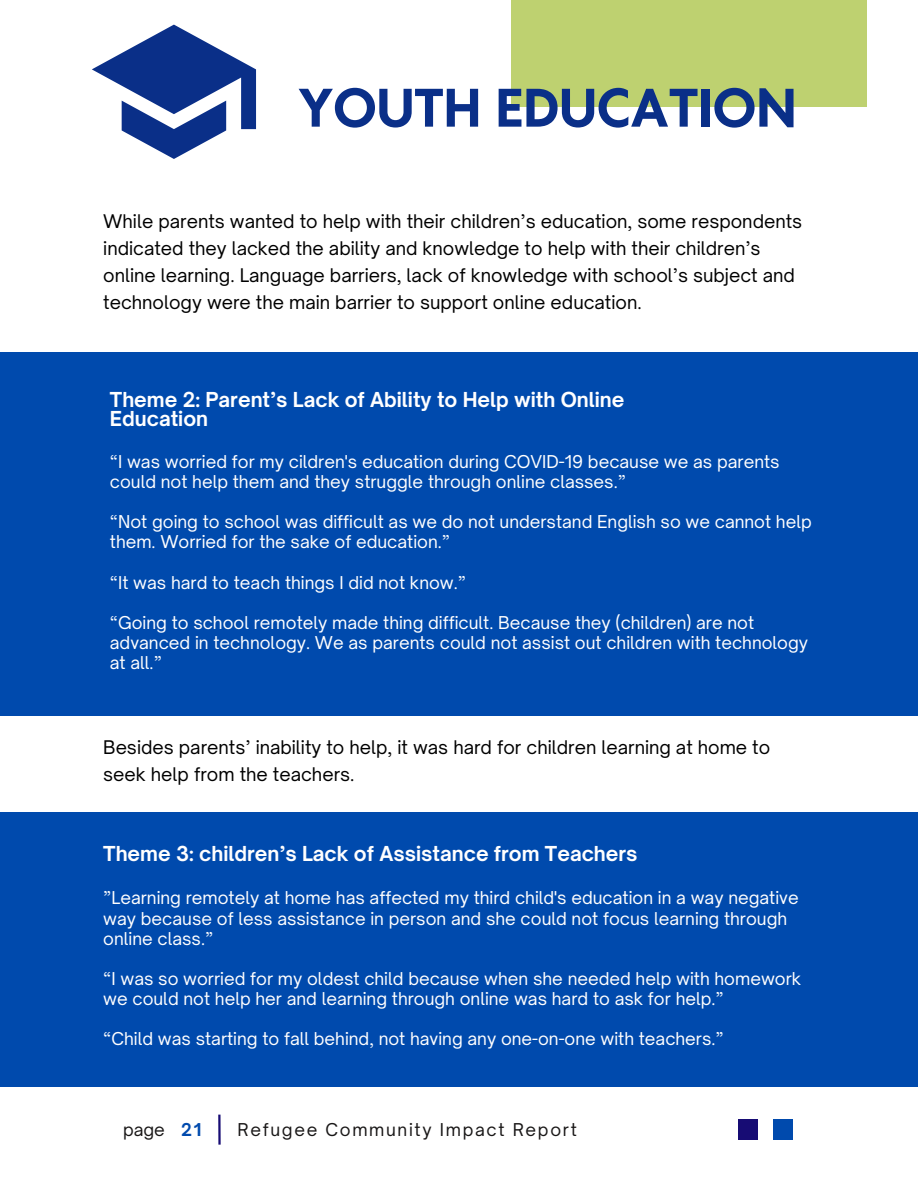
<style>
.page{position:relative;width:918px;height:1188px;background:#fff}
.page>*{position:absolute;margin:0;border:0;box-sizing:border-box;transform-origin:0 0}
.t1{font:700 50.85px "Klein Text";color:#0a2f88}
.t2{font:700 19.8px/19px "Open Sauce One";color:#fff}
.t3{font:18px/27px "Open Sauce One";color:#000}
.t4{font:16.95px/20.1px "Open Sauce One";color:#fff}
.t5{font:16.95px "Open Sauce One";letter-spacing:.1em;color:#191717}
.t6{font:700 16.95px "Open Sauce One";color:#004aad}
</style>
<div class="page">
<div style="left:512px;top:0;width:355px;height:107px;background:#bed170"></div>
<svg style="left:92px;top:25px;width:164px;height:133px"></svg>
<hr style="left:218px;top:1115px;width:3px;height:30px;background:#170c74">
<div style="left:738px;top:1120px;width:20px;height:20px;background:#170c74"></div>
<div style="left:773px;top:1120px;width:20px;height:20px;background:#004aad"></div>
<div style="left:0;top:812px;width:918px;height:275px;background:#004aad"></div>
<div style="left:0;top:352px;width:918px;height:364px;background:#004aad"></div>
<h3 class="t1" style="left:298px;top:82px;width:500px">YOUTH EDUCATION</h3>
<p class="t3" style="left:103px;top:208px;width:701px">While parents wanted to help with their children’s education, some respondents indicated they lacked the ability and knowledge to help with their children’s online learning. Language barriers, lack of knowledge with school’s subject and technology were the main barrier to support online education.</p>
<p class="t2" style="left:110px;top:389px;width:516px">Theme 2: Parent’s Lack of Ability to Help with Online<br>Education</p>
<h3 class="t4" style="left:110px;top:451px;width:671px">“I was worried for my cildren's education during COVID-19 because we as parents could not help them and they struggle through online classes.”</h3>
<h2 class="t4" style="left:110px;top:512px;width:703px">“Not going to school was difficult as we do not understand English so we cannot help them. Worried for the sake of education.”</h2>
<p class="t4" style="left:110px;top:572px;width:358px">“It was hard to teach things I did not know.”</p>
<p class="t4" style="left:110px;top:612px;width:700px">“Going to school remotely made thing difficult. Because they (children) are not advanced in technology. We as parents could not assist out children with technology at all.”</p>
<p class="t3" style="left:103px;top:733px;width:669px">Besides parents’ inability to help, it was hard for children learning at home to seek help from the teachers.</p>
<p class="t2" style="left:103px;top:844px;width:536px">Theme 3: children’s Lack of Assistance from Teachers</p>
<h2 class="t4" style="left:103px;top:888px;width:697px">”Learning remotely at home has affected my third child's education in a way negative way because of less assistance in person and she could not focus learning through online class.”</h2>
<p class="t4" style="left:103px;top:968px;width:699px">“I was so worried for my oldest child because when she needed help with homework we could not help her and learning through online was hard to ask for help.”</p>
<p class="t4" style="left:103px;top:1029px;width:622px">“Child was starting to fall behind, not having any one-on-one with teachers.”</p>
<p class="t5" style="left:123px;top:1119px;width:43px">page</p>
<h1 class="t6" style="left:181px;top:1119px;width:22px">21</h1>
<p class="t5" style="left:238px;top:1119px;width:341px">Refugee Community Impact Report</p>
</div>
